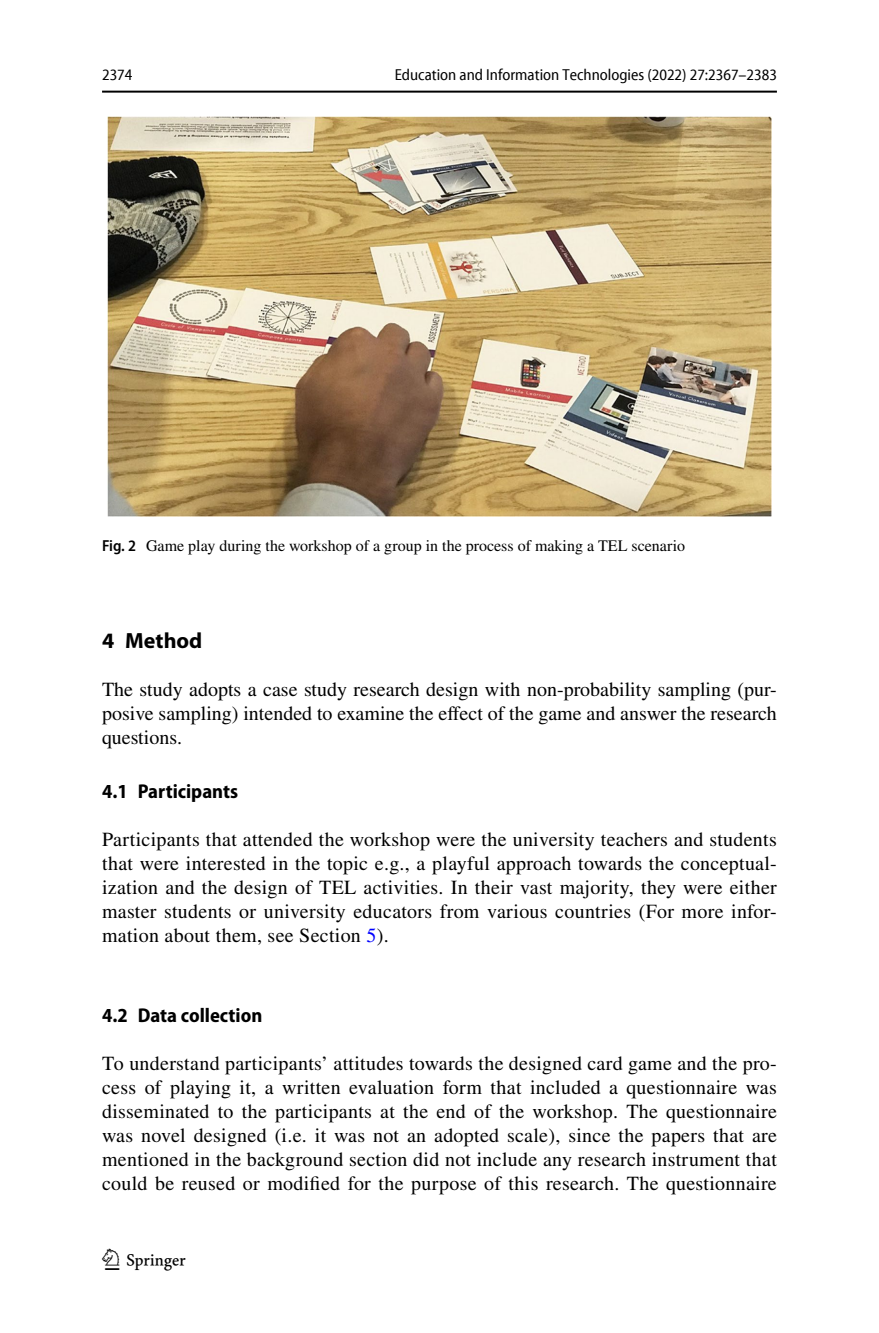
<style>
.page{position:relative;width:879px;height:1333px;background:#fff}
.page>*{position:absolute;margin:0;border:0;box-sizing:border-box;transform-origin:0 0}
.t1{font:30px "Springnew Regular 4";color:#000}
.t2{font:700 22px "Myriad Pro";color:#000}
.t3{font:20px/24px "STIX";letter-spacing:.015em;color:#000;text-align:justify}
.t4{font:700 semi-condensed 20px "Myriad Pro";color:#000}
.t5{font:16px "STIX";color:#000}
.t6{font:semi-condensed 16px "Myriad Pro Unic";color:#000}
.s1{font-family:"Myriad Pro";font-weight:600;font-stretch:semi-condensed}
.s2{color:#00f}
</style>
<div class="page">
<hr style="left:102px;top:91px;width:675px;height:2px;background:#000">
<img style="left:108px;top:116px;width:663px;height:400px">
<p class="t6" style="left:102px;top:69px;width:32px">2374</p>
<p class="t6" style="left:395px;top:69px;width:384px">Education and Information Technologies (2022) 27:2367–2383</p>
<p class="t5" style="left:102px;top:534px;width:584px"><span class="s1">Fig. 2</span> Game play during the workshop of a group in the process of making a TEL scenario</p>
<p class="t2" style="left:102px;top:626px;width:102px">4 Method</p>
<p class="t3" style="left:102px;top:679px;width:676px">The study adopts a case study research design with non-probability sampling (pur&shy;posive sampling) intended to examine the effect of the game and answer the research questions.</p>
<p class="t4" style="left:102px;top:780px;width:138px">4.1 Participants</p>
<p class="t3" style="left:102px;top:829px;width:676px">Participants that attended the workshop were the university teachers and students that were interested in the topic e.g., a playful approach towards the conceptual&shy;ization and the design of TEL activities. In their vast majority, they were either master students or university educators from various countries (For more infor&shy;mation about them, see Section <span class="s2">5</span>).</p>
<p class="t4" style="left:102px;top:1003px;width:162px">4.2 Data collection</p>
<p class="t3" style="left:102px;top:1052px;width:676px">To understand participants’ attitudes towards the designed card game and the pro&shy;cess of playing it, a written evaluation form that included a questionnaire was disseminated to the participants at the end of the workshop. The questionnaire was novel designed (i.e. it was not an adopted scale), since the papers that are mentioned in the background section did not include any research instrument that could be reused or modified for the purpose of this research. The questionnaire</p>
<h1 class="t1" style="left:105px;top:1248px;width:83px">1 3</h1>
</div>
